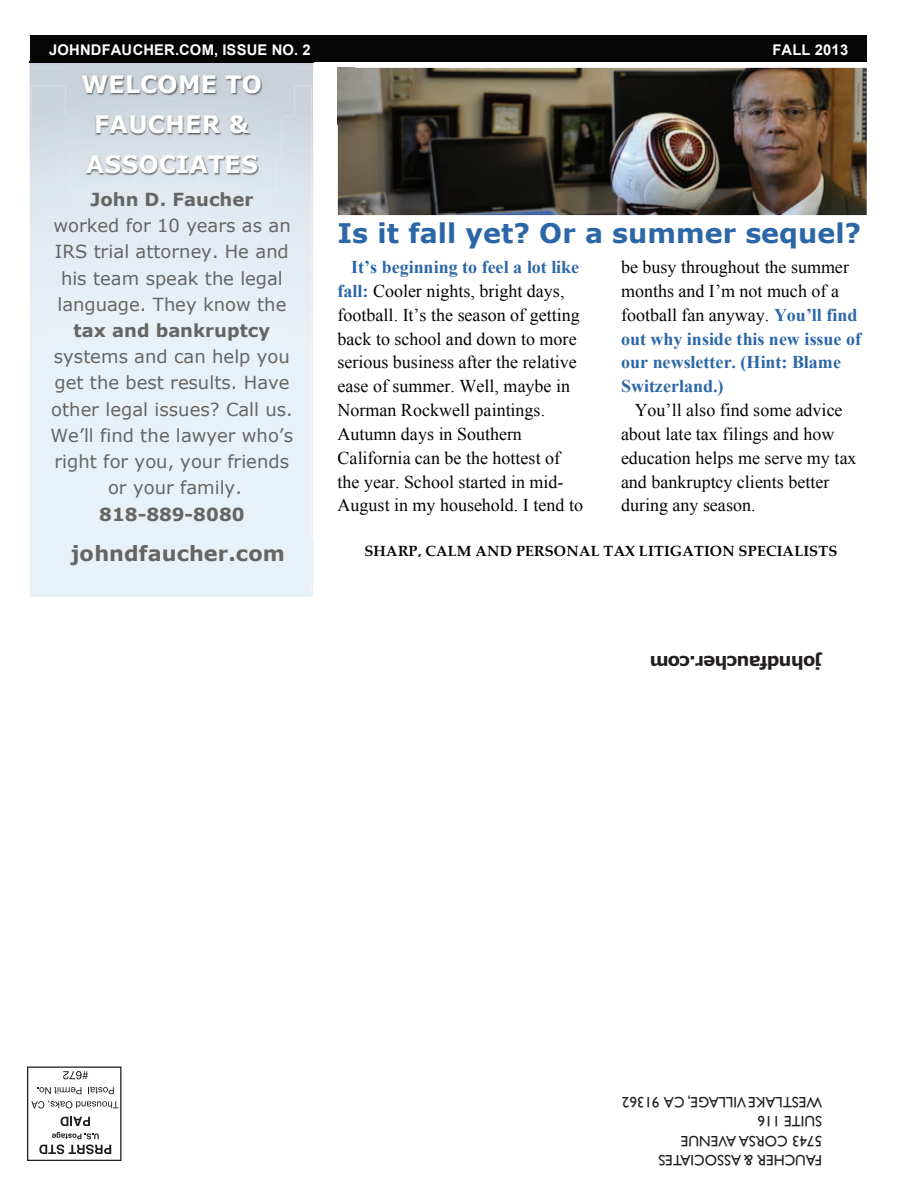
<style>
.page{position:relative;width:918px;height:1188px;background:#fff}
.page>*{position:absolute;margin:0;border:0;box-sizing:border-box;transform-origin:0 0}
.t1{font:700 27px "Verdana";letter-spacing:.005em;color:#2b67a7}
.t2{font:700 23.7px/39.9px "Verdana";letter-spacing:.01em;color:#fff;text-align:center}
.t3{font:700 20.85px "Verdana";letter-spacing:.005em;color:#666564}
.t4{font:18px/23.9px "Times New Roman";color:#050504}
.t5{font:18px/26.2px "Verdana";color:#666564;text-align:center}
.t6{font:700 18px/23.7px "Times New Roman";color:#2b67a7}
.t7{font:700 18px "Verdana";letter-spacing:.005em;color:#666564}
.t8{font:700 18px "Verdana";letter-spacing:-.06em;color:#231f20}
.t9{font:700 18px "Verdana";letter-spacing:-.04em;color:#231f20}
.t10{font:15px/19.5px "Gill Sans";color:#231f20}
.t11{font:700 14.7px "Palatino Linotype";letter-spacing:.005em;color:#050504}
.t12{font:700 14.7px "Arial";letter-spacing:.01em;color:#fff}
.s1{font-weight:700;color:#2b67a7}
.s2{font-weight:400;color:#050504}
</style>
<div class="page">
<div style="left:30px;top:35px;width:837px;height:27px;background:#050504"></div>
<img style="left:30px;top:62px;width:284px;height:6px">
<img style="left:31px;top:121px;width:1px;height:476px">
<img style="left:313px;top:540px;width:1px;height:44px">
<div style="left:30px;top:68px;width:283px;height:53px;background:#c9d1db"></div>
<img style="left:30px;top:120px;width:1px;height:477px">
<img style="left:312px;top:120px;width:1px;height:477px">
<img style="left:66px;top:68px;width:228px;height:48px">
<svg style="left:168px;top:86px;width:13px;height:11px"></svg>
<img style="left:78px;top:100px;width:204px;height:56px">
<img style="left:70px;top:140px;width:206px;height:56px">
<div style="left:78px;top:140px;width:198px;height:16px;background:#d8dfe8"></div>
<img style="left:338px;top:68px;width:529px;height:147px">
<div style="left:43px;top:540px;width:270px;height:43px;background:#e9f1f8"></div>
<svg style="left:27px;top:1066px;width:95px;height:95px"></svg>
<p class="t12" style="left:49px;top:44px;width:263px">JOHNDFAUCHER.COM, ISSUE NO. 2</p>
<p class="t12" style="left:772px;top:44px;width:77px">FALL 2013</p>
<h2 class="t2" style="left:82px;top:66px;width:182px">WELCOME TO<br>FAUCHER &amp;<br>ASSOCIATES</h2>
<p class="t7" style="left:91px;top:192px;width:164px">John D. Faucher</p>
<p class="t5" style="left:53px;top:214px;width:239px">worked for 10 years as an<br>IRS trial attorney. He and his team speak the legal language. They know the</p>
<p class="t7" style="left:74px;top:323px;width:198px">tax and bankruptcy</p>
<p class="t5" style="left:51px;top:345px;width:244px">systems and can help you get the best results. Have other legal issues? Call us.<br>We’ll find the lawyer who’s right for you, your friends or your family.</p>
<p class="t7" style="left:99px;top:507px;width:147px">818-889-8080</p>
<h1 class="t1" style="left:338px;top:222px;width:525px">Is it fall yet? Or a summer sequel?</h1>
<p class="t4" style="left:338px;top:257px;width:247px;text-indent:14px"><span class="s1">It’s beginning to feel a lot like fall:</span> Cooler nights, bright days, football. It’s the season of getting back to school and down to more serious business after the relative ease of summer. Well, maybe in<br>Norman Rockwell paintings.<br>Autumn days in Southern<br>California can be the hottest of the year. School started in mid-<br>August in my household. I tend to</p>
<p class="t6" style="left:621px;top:257px;width:241px"><span class="s2">be busy throughout the summer months and I’m not much of a football fan anyway.</span> You’ll find out why inside this new issue of our newsletter. (Hint: Blame<br>Switzerland.)</p>
<p class="t4" style="left:621px;top:400px;width:237px;text-indent:14px">You’ll also find some advice about late tax filings and how education helps me serve my tax and bankruptcy clients better during any season.</p>
<p class="t3" style="left:71px;top:545px;width:215px">johndfaucher.com</p>
<p class="t11" style="left:364px;top:545px;width:474px">SHARP, CALM AND PERSONAL TAX LITIGATION SPECIALISTS</p>
<p class="t8" style="left:822px;top:669px;width:209px;rotate:-180deg">ventur taxlawyer.com</p>
<p class="t9" style="left:822px;top:674px;width:174px;rotate:-180deg">johndfaucher.com</p>
<p class="t10" style="left:822px;top:1169px;width:201px;rotate:-180deg">FAUCHER &amp; ASSOCIATES<br>5743 CORSA AVENUE<br>SUITE 116<br>WESTLAKE VILLAGE, CA 91362</p>
</div>
